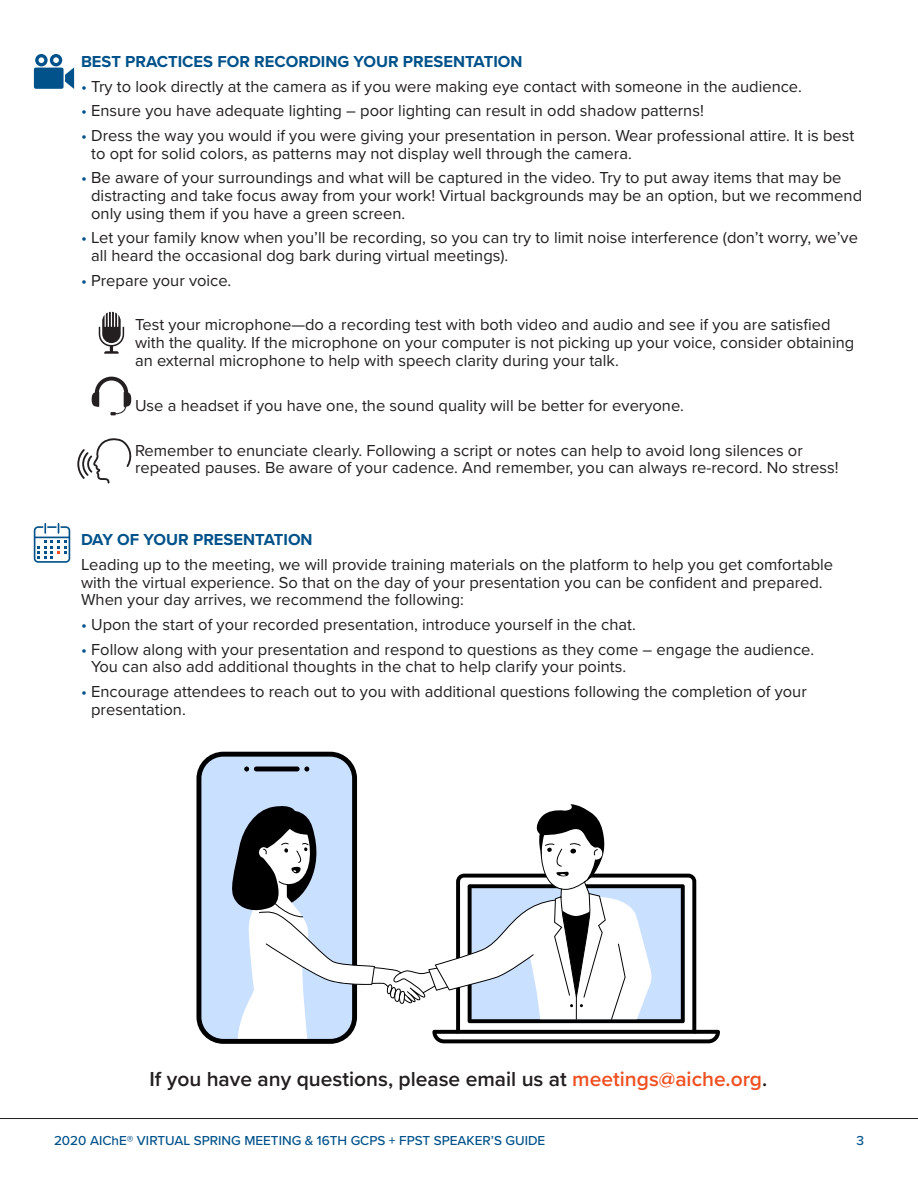
<style>
.page{position:relative;width:918px;height:1188px;background:#fff}
.page>*{position:absolute;margin:0;border:0;box-sizing:border-box;transform-origin:0 0}
.t1{font:600 21px "Proxima Nova";color:#231f20}
.headlines{font:16.5px/17.9px "Proxima Nova";color:#231f20}
.headlines-2{font:700 16.5px "Proxima Nova";color:#01528a}
.t2{font:500 13.5px "Proxima Nova";color:#01528a}
.s1{color:#01528a}
.s2{color:#f05022}
</style>
<div class="page">
<svg style="left:196px;top:752px;width:161px;height:292px;fill:#cae0ff"></svg>
<svg style="left:228px;top:804px;width:492px;height:239px"></svg>
<hr style="left:0;top:1118px;width:918px;height:1px;background:#231f20">
<div style="left:34px;top:68px;width:30px;height:21px;background:#01528a;border-radius:2px"></div>
<svg style="left:35px;top:54px;width:39px;height:35px"></svg>
<div style="left:34px;top:526px;width:36px;height:37px;border:2px solid #01528a;border-radius:4px"></div>
<svg style="left:43px;top:524px;width:4px;height:9px"></svg>
<svg style="left:56px;top:524px;width:5px;height:9px"></svg>
<hr style="left:35px;top:537px;width:34px;height:1px;background:#01528a">
<svg style="left:38px;top:540px;width:29px;height:19px"></svg>
<svg style="left:99px;top:312px;width:25px;height:42px"></svg>
<svg style="left:92px;top:377px;width:39px;height:38px"></svg>
<svg style="left:77px;top:438px;width:55px;height:46px"></svg>
<p class="headlines-2" style="left:81px;top:49px;width:443px">BEST PRACTICES FOR RECORDING YOUR PRESENTATION</p>
<p class="headlines" style="left:81px;top:76px;width:722px"><span class="s1">•</span> Try to look directly at the camera as if you were making eye contact with someone in the audience.</p>
<p class="headlines" style="left:81px;top:101px;width:624px"><span class="s1">•</span> Ensure you have adequate lighting – poor lighting can result in odd shadow patterns!</p>
<p class="headlines" style="left:91px;top:126px;width:765px;text-indent:-10px"><span class="s1">•</span> Dress the way you would if you were giving your presentation in person. Wear professional attire. It is best to opt for solid colors, as patterns may not display well through the camera.</p>
<p class="headlines" style="left:91px;top:168px;width:773px;text-indent:-10px"><span class="s1">•</span> Be aware of your surroundings and what will be captured in the video. Try to put away items that may be distracting and take focus away from your work! Virtual backgrounds may be an option, but we recommend only using them if you have a green screen.</p>
<p class="headlines" style="left:91px;top:228px;width:768px;text-indent:-10px"><span class="s1">•</span> Let your family know when you’ll be recording, so you can try to limit noise interference (don’t worry, we’ve all heard the occasional dog bark during virtual meetings).</p>
<p class="headlines" style="left:81px;top:270px;width:152px"><span class="s1">•</span> Prepare your voice.</p>
<p class="headlines" style="left:135px;top:315px;width:721px">Test your microphone—do a recording test with both video and audio and see if you are satisfied with the quality. If the microphone on your computer is not picking up your voice, consider obtaining an external microphone to help with speech clarity during your talk.</p>
<p class="headlines" style="left:135px;top:396px;width:550px">Use a headset if you have one, the sound quality will be better for everyone.</p>
<p class="headlines" style="left:135px;top:440px;width:705px">Remember to enunciate clearly. Following a script or notes can help to avoid long silences or repeated pauses. Be aware of your cadence. And remember, you can always re-record. No stress!</p>
<p class="headlines-2" style="left:81px;top:527px;width:233px">DAY OF YOUR PRESENTATION</p>
<p class="headlines" style="left:81px;top:555px;width:754px">Leading up to the meeting, we will provide training materials on the platform to help you get comfortable with the virtual experience. So that on the day of your presentation you can be confident and prepared.<br>When your day arrives, we recommend the following:</p>
<p class="headlines" style="left:81px;top:615px;width:556px"><span class="s1">•</span> Upon the start of your recorded presentation, introduce yourself in the chat.</p>
<p class="headlines" style="left:91px;top:639px;width:725px;text-indent:-10px"><span class="s1">•</span> Follow along with your presentation and respond to questions as they come – engage the audience.<br>You can also add additional thoughts in the chat to help clarify your points.</p>
<p class="headlines" style="left:91px;top:682px;width:717px;text-indent:-10px"><span class="s1">•</span> Encourage attendees to reach out to you with additional questions following the completion of your presentation.</p>
<p class="t1" style="left:150px;top:1063px;width:619px">If you have any questions, please email us at <span class="s2">meetings@aiche.org</span>.</p>
<p class="t2" style="left:54px;top:1131px;width:493px">2020 AIChE® VIRTUAL SPRING MEETING &amp; 16TH GCPS + FPST SPEAKER’S GUIDE</p>
<p class="t2" style="left:856px;top:1131px;width:9px">3</p>
</div>
